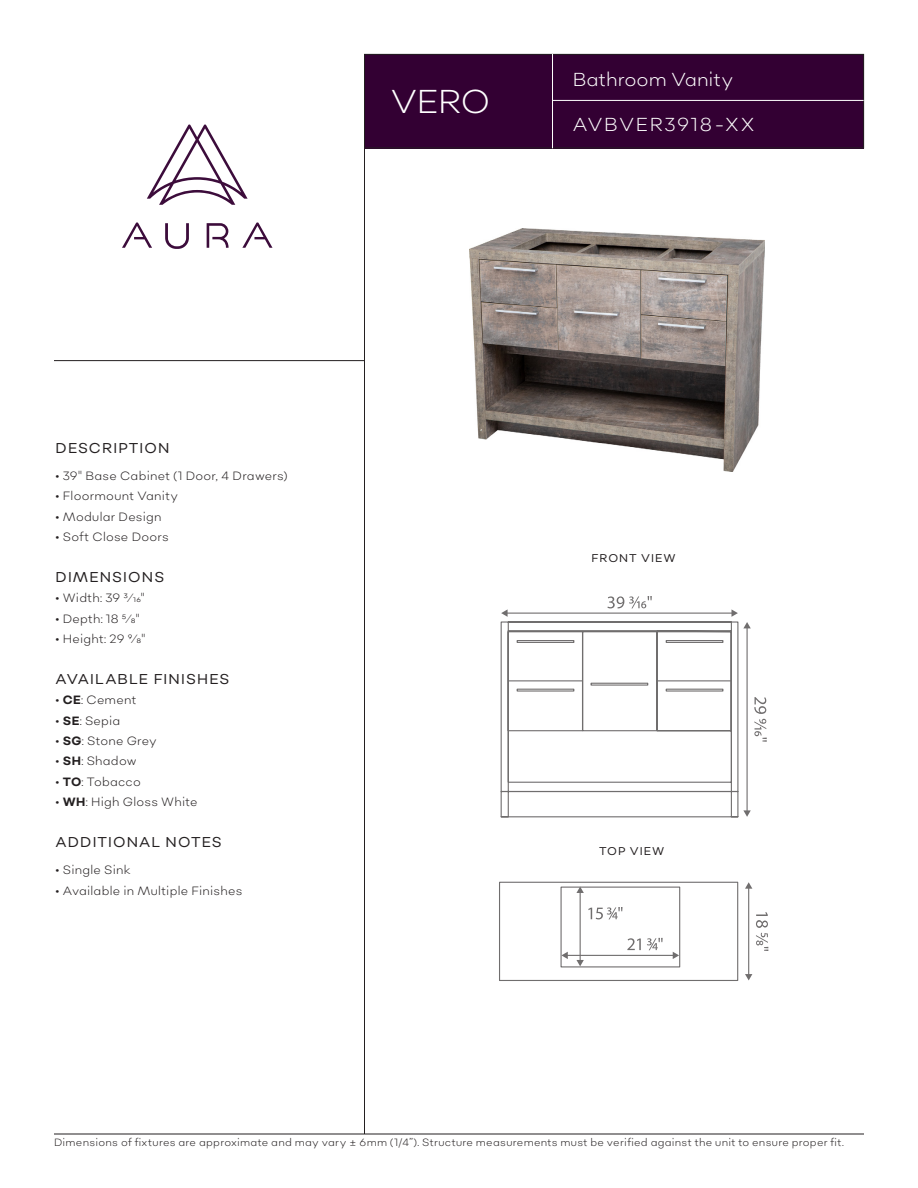
<style>
.page{position:relative;width:918px;height:1188px;background:#fff}
.page>*{position:absolute;margin:0;border:0;box-sizing:border-box;transform-origin:0 0}
.t1{font:300 33px "Sonny Gothic";color:#fff}
.t2{font:300 18.75px "Sonny Gothic";letter-spacing:.015em;color:#fff}
.t3{font:300 18.75px "Sonny Gothic";letter-spacing:.095em;color:#fff}
.t4{font:14.25px "Sonny Gothic";letter-spacing:.075em;color:#231f20}
.t5{font:300 12px "Sonny Gothic";letter-spacing:.02em;color:#231f20}
.t6{font:11.25px "Sonny Gothic";letter-spacing:.09em;color:#231f20}
.t7{font:300 10.5px "Sonny Gothic";letter-spacing:.025em;color:#231f20}
.s1{font-weight:700}
</style>
<div class="page">
<hr style="left:364px;top:54px;width:1px;height:1080px;background:#231f20">
<svg style="left:165px;top:223px;width:24px;height:26px"></svg>
<svg style="left:207px;top:223px;width:22px;height:25px"></svg>
<svg style="left:122px;top:222px;width:30px;height:26px"></svg>
<svg style="left:242px;top:222px;width:31px;height:26px"></svg>
<svg style="left:147px;top:125px;width:101px;height:80px"></svg>
<hr style="left:54px;top:360px;width:311px;height:1px;background:#231f20">
<hr style="left:54px;top:1134px;width:810px;height:1px;background:#231f20">
<div style="left:364px;top:54px;width:500px;height:94px;background:#303"></div>
<div style="left:364px;top:54px;width:500px;height:94px;border:1px solid #231f20"></div>
<hr style="left:553px;top:100px;width:311px;height:1px;background:#fff">
<img style="left:470px;top:229px;width:295px;height:242px">
<hr style="left:552px;top:54px;width:1px;height:94px;background:#fff">
<svg style="left:500px;top:621px;width:239px;height:197px"></svg>
<hr style="left:747px;top:627px;width:1px;height:184px;background:#231f20">
<svg style="left:743px;top:810px;width:8px;height:7px"></svg>
<hr style="left:507px;top:613px;width:226px;height:1px;background:#231f20">
<svg style="left:501px;top:609px;width:7px;height:8px"></svg>
<svg style="left:731px;top:609px;width:20px;height:19px"></svg>
<svg style="left:754px;top:697px;width:13px;height:45px"></svg>
<svg style="left:607px;top:596px;width:45px;height:12px"></svg>
<hr style="left:657px;top:680px;width:74px;height:1px;background:#231f20">
<hr style="left:508px;top:680px;width:74px;height:1px;background:#231f20">
<hr style="left:748px;top:888px;width:1px;height:87px;background:#231f20">
<svg style="left:745px;top:882px;width:7px;height:7px"></svg>
<svg style="left:745px;top:974px;width:7px;height:6px"></svg>
<svg style="left:756px;top:912px;width:12px;height:39px"></svg>
<svg style="left:499px;top:881px;width:240px;height:100px"></svg>
<p class="t1" style="left:391px;top:81px;width:100px">VERO</p>
<p class="t2" style="left:573px;top:67px;width:162px">Bathroom Vanity</p>
<p class="t3" style="left:573px;top:112px;width:183px">AVBVER3918-XX</p>
<p class="t4" style="left:56px;top:439px;width:115px">DESCRIPTION</p>
<p class="t5" style="left:56px;top:468px;width:234px">• 39" Base Cabinet (1 Door, 4 Drawers)</p>
<p class="t5" style="left:56px;top:488px;width:124px">• Floormount Vanity</p>
<p class="t5" style="left:56px;top:509px;width:107px">• Modular Design</p>
<p class="t5" style="left:56px;top:529px;width:115px">• Soft Close Doors</p>
<p class="t4" style="left:56px;top:568px;width:110px">DIMENSIONS</p>
<p class="t5" style="left:56px;top:590px;width:91px">• Width: 39 3/16"</p>
<p class="t5" style="left:56px;top:611px;width:85px">• Depth: 18 5/8"</p>
<p class="t5" style="left:56px;top:631px;width:91px">• Height: 29 9/8"</p>
<p class="t4" style="left:56px;top:670px;width:175px">AVAILABLE FINISHES</p>
<p class="t5" style="left:56px;top:692px;width:82px">• <span class="s1">CE</span>: Cement</p>
<p class="t5" style="left:56px;top:713px;width:66px">• <span class="s1">SE</span>: Sepia</p>
<p class="t5" style="left:56px;top:733px;width:103px">• <span class="s1">SG</span>: Stone Grey</p>
<p class="t5" style="left:56px;top:754px;width:82px">• <span class="s1">SH</span>: Shadow</p>
<p class="t5" style="left:56px;top:774px;width:87px">• <span class="s1">TO</span>: Tobacco</p>
<p class="t5" style="left:56px;top:794px;width:143px">• <span class="s1">WH</span>: High Gloss White</p>
<p class="t4" style="left:56px;top:833px;width:168px">ADDITIONAL NOTES</p>
<p class="t5" style="left:56px;top:862px;width:77px">• Single Sink</p>
<p class="t5" style="left:56px;top:883px;width:188px">• Available in Multiple Finishes</p>
<p class="t6" style="left:592px;top:551px;width:86px">FRONT VIEW</p>
<p class="t6" style="left:599px;top:844px;width:67px">TOP VIEW</p>
<p class="t7" style="left:54px;top:1135px;width:791px">Dimensions of fixtures are approximate and may vary ± 6mm (1/4”). Structure measurements must be verified against the unit to ensure proper fit.</p>
</div>
